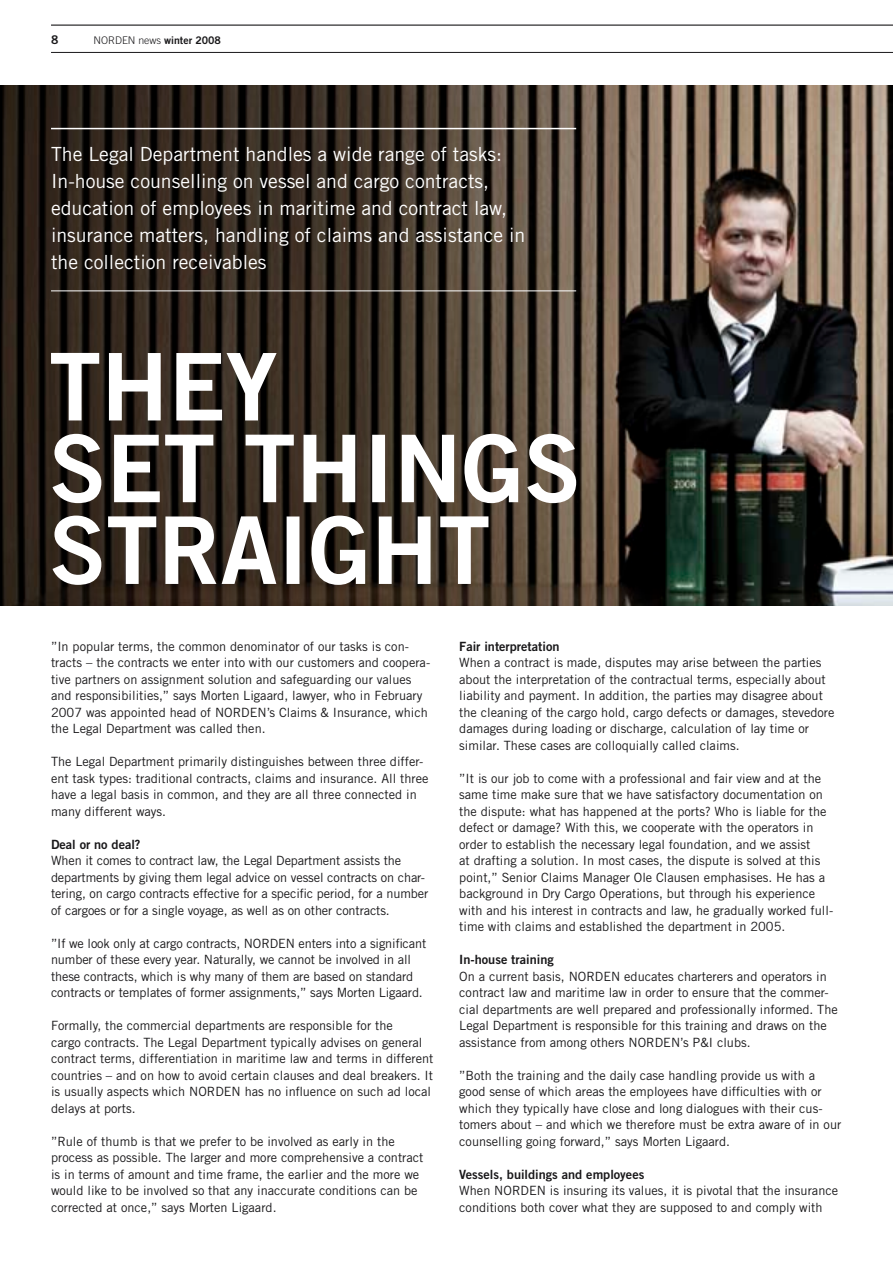
<style>
.page{position:relative;width:893px;height:1263px;background:#fff}
.page>*{position:absolute;margin:0;border:0;box-sizing:border-box;transform-origin:0 0}
.t1{font:19.5px/27px "Trade Gothic LT Std";color:#fff}
.t2{font:12.75px/16.5px "Trade Gothic LT Std";color:#19181a}
.t3{font:12.75px "Trade Gothic LT Std Bd 2";color:#19181a}
.t4{font:12px "Trade Gothic LT Std Bd 2";color:#19181a}
.t5{font:300 10.5px "Trade Gothic LT Std";color:#19181a}
.s1{font-family:"Trade Gothic LT Std Bd 2";font-weight:400}
</style>
<div class="page">
<img style="left:694px;top:85px;width:199px;height:521px">
<svg style="left:0;top:85px;width:694px;height:521px;background:#382f25"></svg>
<hr style="left:51px;top:128px;width:525px;height:1px;background:#fff">
<hr style="left:51px;top:290px;width:525px;height:1px;background:#fff">
<svg style="left:53px;top:516px;width:435px;height:69px"></svg>
<svg style="left:53px;top:434px;width:523px;height:69px"></svg>
<svg style="left:51px;top:353px;width:226px;height:67px"></svg>
<hr style="left:51px;top:25px;width:842px;height:1px;background:#19181a">
<hr style="left:51px;top:52px;width:842px;height:1px;background:#19181a">
<p class="t4" style="left:51px;top:32px;width:9px">8</p>
<p class="t5" style="left:94px;top:34px;width:129px">NORDEN news <span class="s1">winter 2008</span></p>
<p class="t1" style="left:51px;top:141px;width:476px">The Legal Department handles a wide range of tasks:<br>I n-house counselling on vessel and cargo contracts, education of employees in maritime and contract law, insurance matters, handling of claims and assistance in the collection receivables</p>
<p class="t2" style="left:51px;top:638px;width:381px">”I n popular terms, the common denominator of our tasks is con&shy;tracts – the contracts we enter into with our customers and coopera&shy;tive partners on assignment solution and safeguarding our values and responsibilities,” says Morten Ligaard, lawyer, who in February 2007 was appointed head of N OR DEN ’s Claims &amp; I nsurance, which the Legal Department was called then.</p>
<p class="t2" style="left:51px;top:753px;width:379px">The Legal Department primarily distinguishes between three differ&shy;ent task types: traditional contracts, claims and insurance. All three have a legal basis in common, and they are all three connected in many different ways.</p>
<p class="t3" style="left:51px;top:836px;width:91px">Deal or no deal?</p>
<p class="t2" style="left:51px;top:852px;width:379px">When it comes to contract law, the Legal Department assists the departments by giving them legal advice on vessel contracts on char&shy;tering, on cargo contracts effective for a specific period, for a number of cargoes or for a single voyage, as well as on other contracts.</p>
<p class="t2" style="left:51px;top:935px;width:377px">”I f we look only at cargo contracts, N OR DEN enters into a significant number of these every year. N aturally, we cannot be involved in all these contracts, which is why many of them are based on standard contracts or templates of former assignments,” says Morten Ligaard.</p>
<p class="t2" style="left:51px;top:1017px;width:384px">Formally, the commercial departments are responsible for the<br>cargo contracts. The Legal Department typically advises on general contract terms, differentiation in maritime law and terms in different countries – and on how to avoid certain clauses and deal breakers. It is usually aspects which N OR DEN has no influence on such ad local delays at ports.</p>
<p class="t2" style="left:51px;top:1133px;width:374px">”R ule of thumb is that we prefer to be involved as early in the process as possible. The larger and more comprehensive a contract is in terms of amount and time frame, the earlier and the more we would like to be involved so that any inaccurate conditions can be corrected at once,” says Morten Ligaard.</p>
<p class="t3" style="left:459px;top:638px;width:102px">Fair interpretation</p>
<p class="t2" style="left:459px;top:654px;width:377px">When a contract is made, disputes may arise between the parties about the interpretation of the contractual terms, especially about liability and payment. I n addition, the parties may disagree about the cleaning of the cargo hold, cargo defects or damages, stevedore damages during loading or discharge, calculation of lay time or similar. These cases are colloquially called claims.</p>
<p class="t2" style="left:459px;top:770px;width:375px">”It is our job to come with a professional and fair view and at the same time make sure that we have satisfactory documentation on the dispute: what has happened at the ports? Who is liable for the defect or damage? With this, we cooperate with the operators in order to establish the necessary legal foundation, and we assist<br>at drafting a solution. I n most cases, the dispute is solved at this point,” Senior Claims Manager Ole Clausen emphasises. He has a background in Dry Cargo Operations, but through his experience with and his interest in contracts and law, he gradually worked full&shy;time with claims and established the department in 2005.</p>
<p class="t3" style="left:459px;top:952px;width:96px">In-house training</p>
<p class="t2" style="left:459px;top:968px;width:380px">On a current basis, N OR DEN educates charterers and operators in contract law and maritime law in order to ensure that the commer&shy;cial departments are well prepared and professionally informed. The Legal Department is responsible for this training and draws on the assistance from among others N OR DEN ’s P&amp;I clubs.</p>
<p class="t2" style="left:459px;top:1067px;width:384px">”Both the training and the daily case handling provide us with a good sense of which areas the employees have difficulties with or which they typically have close and long dialogues with their cus&shy;tomers about – and which we therefore must be extra aware of in our counselling going forward,” says Morten Ligaard.</p>
<p class="t3" style="left:459px;top:1166px;width:187px">Vessels, buildings and employees</p>
<p class="t2" style="left:459px;top:1182px;width:380px">When N OR DEN is insuring its values, it is pivotal that the insurance conditions both cover what they are supposed to and comply with</p>
</div>
